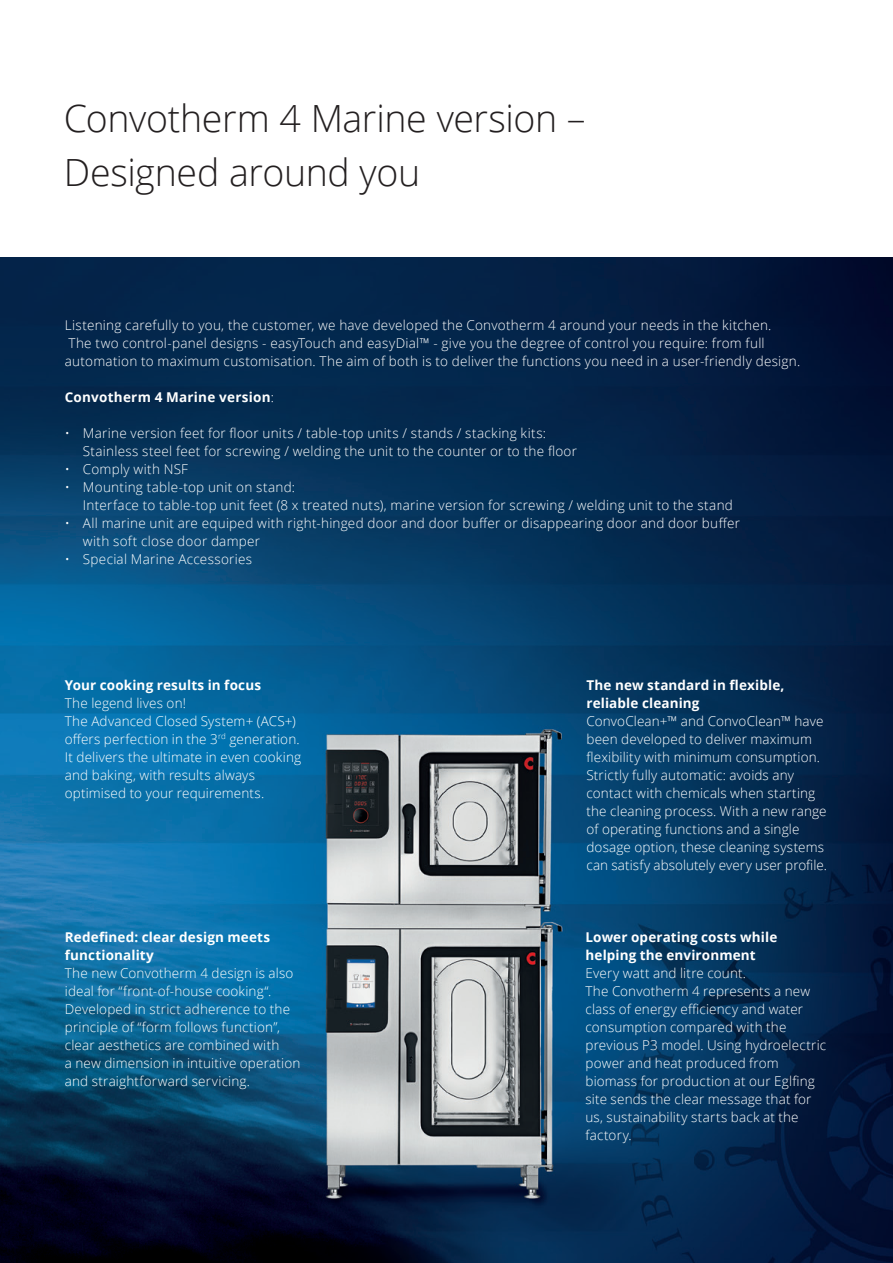
<style>
.page{position:relative;width:893px;height:1263px;background:#fff}
.page>*{position:absolute;margin:0;border:0;box-sizing:border-box;transform-origin:0 0}
.t1{font:300 37.5px/54px "Open Sans";letter-spacing:-.01em;color:#231f20}
.t2{font:300 13.5px/18px "Open Sans";letter-spacing:.015em;color:#fff}
.t3{font:700 13.5px/18px "Open Sans";letter-spacing:.01em;color:#fff}
.s1{font-weight:300}
</style>
<div class="page">
<img style="left:0;top:258px;width:893px;height:1005px">
<h1 class="t1" style="left:64px;top:90px;width:523px">Convotherm 4 Marine version –<br>Designed around you</h1>
<p class="t2" style="left:65px;top:315px;width:737px">Listening carefully to you, the customer, we have developed the Convotherm 4 around your needs in the kitchen.<br>The two control-panel designs - easyTouch and easyDial™ - give you the degree of control you require: from full automation to maximum customisation. The aim of both is to deliver the functions you need in a user-friendly design.</p>
<p class="t3" style="left:65px;top:387px;width:211px">Convotherm 4 Marine version<span class="s1">:</span></p>
<p class="t2" style="left:83px;top:423px;width:496px;text-indent:-18px">• Marine version feet for floor units / table-top units / stands / stacking kits:<br>Stainless steel feet for screwing / welding the unit to the counter or to the floor</p>
<p class="t2" style="left:65px;top:459px;width:125px">• Comply with NSF</p>
<p class="t2" style="left:83px;top:477px;width:651px;text-indent:-18px">• Mounting table-top unit on stand:<br>Interface to table-top unit feet (8 x treated nuts), marine version for screwing / welding unit to the stand</p>
<p class="t2" style="left:83px;top:513px;width:658px;text-indent:-18px">• All marine unit are equiped with right-hinged door and door buffer or disappearing door and door buffer with soft close door damper</p>
<p class="t2" style="left:65px;top:549px;width:189px">• Special Marine Accessories</p>
<p class="t3" style="left:65px;top:675px;width:198px">Your cooking results in focus</p>
<p class="t2" style="left:65px;top:693px;width:238px">The legend lives on!<br>The Advanced Closed System+ (ACS+) offers perfection in the 3<sup>rd</sup> generation.<br>It delivers the ultimate in even cooking and baking, with results always optimised to your requirements.</p>
<p class="t3" style="left:65px;top:927px;width:207px">Redefined: clear design meets functionality</p>
<p class="t2" style="left:65px;top:963px;width:237px">The new Convotherm 4 design is also ideal for “front-of-house cooking“.<br>Developed in strict adherence to the principle of “form follows function”, clear aesthetics are combined with<br>a new dimension in intuitive operation and straightforward servicing.</p>
<p class="t3" style="left:586px;top:675px;width:200px">The new standard in flexible, reliable cleaning</p>
<p class="t2" style="left:586px;top:711px;width:242px">ConvoClean+™ and ConvoClean™ have been developed to deliver maximum flexibility with minimum consumption.<br>Strictly fully automatic: avoids any contact with chemicals when starting the cleaning process. With a new range of operating functions and a single dosage option, these cleaning systems can satisfy absolutely every user profile.</p>
<p class="t3" style="left:585px;top:927px;width:193px">Lower operating costs while helping the environment</p>
<p class="t2" style="left:585px;top:963px;width:242px">Every watt and litre count.<br>The Convotherm 4 represents a new class of energy efficiency and water consumption compared with the previous P3 model. Using hydroelectric power and heat produced from biomass for production at our Eglfing site sends the clear message that for us, sustainability starts back at the factory.</p>
</div>
